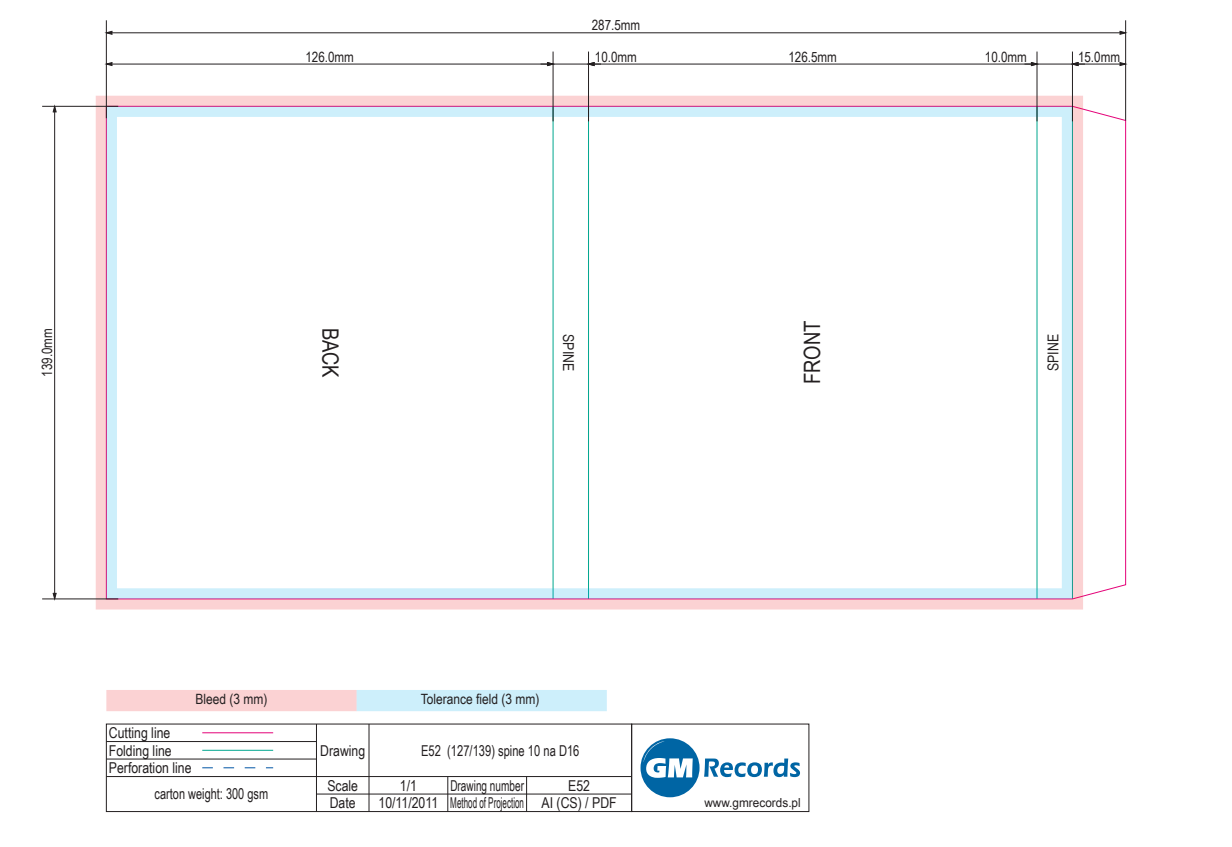
<style>
.page{position:relative;width:1232px;height:847px;background:#fff}
.page>*{position:absolute;margin:0;border:0;box-sizing:border-box;transform-origin:0 0}
.t1{font:22.5px "Arial Narrow";color:#231f20}
.t2{font:15px "Arial Narrow";color:#231f20}
.t3{font:15px "Arial Narrow";color:#231f20;scale:.91 1}
.t4{font:15px "Arial Narrow";color:#231f20;scale:.89 1}
.t5{font:15px "Arial Narrow";color:#231f20;scale:.65 1}
.t6{font:15px "Arial Narrow";color:#231f20;scale:.82 1}
.t7{font:14.12px "Arial Narrow";color:#231f20}
.t8{font:12.5px "Arial Narrow";color:#231f20;scale:1.15 1}
</style>
<div class="page">
<div style="left:106px;top:690px;width:250px;height:21px;background:#fbd2d3"></div>
<div style="left:356px;top:690px;width:250px;height:21px;background:#cdeffb"></div>
<hr style="left:202px;top:732px;width:71px;height:1px;background:#e40278">
<hr style="left:202px;top:750px;width:71px;height:1px;background:#00a78f">
<svg style="left:202px;top:767px;width:71px;height:1px"></svg>
<svg style="left:640px;top:738px;width:160px;height:59px"></svg>
<div style="left:106px;top:724px;width:526px;height:88px;border:1px solid #231f20"></div>
<hr style="left:106px;top:776px;width:525px;height:1px;background:#231f20">
<hr style="left:316px;top:724px;width:1px;height:87px;background:#231f20">
<hr style="left:369px;top:724px;width:1px;height:87px;background:#231f20">
<hr style="left:106px;top:759px;width:210px;height:1px;background:#231f20">
<hr style="left:106px;top:741px;width:210px;height:1px;background:#231f20">
<hr style="left:316px;top:794px;width:315px;height:1px;background:#231f20">
<hr style="left:447px;top:776px;width:1px;height:35px;background:#231f20">
<hr style="left:526px;top:776px;width:1px;height:35px;background:#231f20">
<div style="left:631px;top:724px;width:178px;height:88px;border:1px solid #231f20"></div>
<svg style="left:96px;top:96px;width:986px;height:513px"></svg>
<hr style="left:106px;top:20px;width:1px;height:98px;background:#231f20">
<hr style="left:1125px;top:20px;width:1px;height:100px;background:#231f20">
<hr style="left:106px;top:33px;width:1019px;height:1px;background:#231f20">
<svg style="left:106px;top:31px;width:6px;height:4px"></svg>
<svg style="left:1119px;top:31px;width:6px;height:4px"></svg>
<hr style="left:553px;top:52px;width:1px;height:69px;background:#231f20">
<hr style="left:106px;top:64px;width:447px;height:1px;background:#231f20">
<svg style="left:106px;top:62px;width:6px;height:4px"></svg>
<hr style="left:588px;top:52px;width:1px;height:69px;background:#231f20">
<hr style="left:540px;top:64px;width:61px;height:1px;background:#231f20">
<svg style="left:547px;top:62px;width:6px;height:4px"></svg>
<hr style="left:1036px;top:52px;width:1px;height:69px;background:#231f20">
<hr style="left:588px;top:64px;width:448px;height:1px;background:#231f20">
<svg style="left:589px;top:62px;width:5px;height:4px"></svg>
<hr style="left:1072px;top:52px;width:1px;height:69px;background:#231f20">
<hr style="left:1024px;top:64px;width:60px;height:1px;background:#231f20">
<svg style="left:1030px;top:62px;width:7px;height:4px"></svg>
<hr style="left:1072px;top:64px;width:53px;height:1px;background:#231f20">
<svg style="left:1071px;top:62px;width:7px;height:4px"></svg>
<svg style="left:1119px;top:62px;width:6px;height:4px"></svg>
<hr style="left:42px;top:599px;width:76px;height:1px;background:#231f20">
<hr style="left:42px;top:106px;width:76px;height:1px;background:#231f20">
<hr style="left:54px;top:106px;width:1px;height:493px;background:#231f20">
<svg style="left:53px;top:593px;width:3px;height:6px"></svg>
<svg style="left:53px;top:106px;width:3px;height:6px"></svg>
<p class="t7" style="left:39px;top:377px;width:50px;rotate:-90deg">139.0mm</p>
<p class="t7" style="left:591px;top:17px;width:50px">287.5mm</p>
<p class="t7" style="left:305px;top:49px;width:50px">126.0mm</p>
<p class="t7" style="left:595px;top:49px;width:43px">10.0mm</p>
<p class="t7" style="left:788px;top:49px;width:50px">126.5mm</p>
<p class="t7" style="left:984px;top:49px;width:43px">10.0mm</p>
<p class="t7" style="left:1077px;top:49px;width:43px">15.0mm</p>
<h1 class="t1" style="left:799px;top:384px;width:65px;rotate:-90deg">FRONT</h1>
<h1 class="t1" style="left:343px;top:327px;width:52px;rotate:90deg">BACK</h1>
<p class="t2" style="left:1044px;top:371px;width:38px;rotate:-90deg">SPINE</p>
<p class="t2" style="left:577px;top:334px;width:38px;rotate:90deg">SPINE</p>
<p class="t2" style="left:109px;top:724px;width:63px">Cutting line</p>
<p class="t2" style="left:109px;top:742px;width:64px">Folding line</p>
<p class="t7" style="left:195px;top:691px;width:73px">Bleed (3 mm)</p>
<p class="t7" style="left:421px;top:691px;width:120px">Tolerance field (3 mm)</p>
<p class="t2" style="left:320px;top:742px;width:47px">Drawing</p>
<p class="t3" style="left:421px;top:742px;width:175px">E52 (127/139) spine 10 na D16</p>
<p class="t2" style="left:109px;top:759px;width:84px">Perforation line</p>
<p class="t4" style="left:155px;top:785px;width:129px">carton weight: 300 gsm</p>
<p class="t2" style="left:327px;top:777px;width:32px">Scale</p>
<p class="t2" style="left:330px;top:794px;width:27px">Date</p>
<p class="t2" style="left:400px;top:777px;width:19px">1/1</p>
<p class="t2" style="left:378px;top:794px;width:61px">10/11/2011</p>
<p class="t6" style="left:450px;top:777px;width:91px">Drawing number</p>
<p class="t5" style="left:450px;top:794px;width:115px">Method of Projection</p>
<p class="t2" style="left:568px;top:777px;width:23px">E52</p>
<p class="t2" style="left:541px;top:794px;width:77px">AI (CS) / PDF</p>
<p class="t8" style="left:704px;top:796px;width:85px">www.gmrecords.pl</p>
</div>
